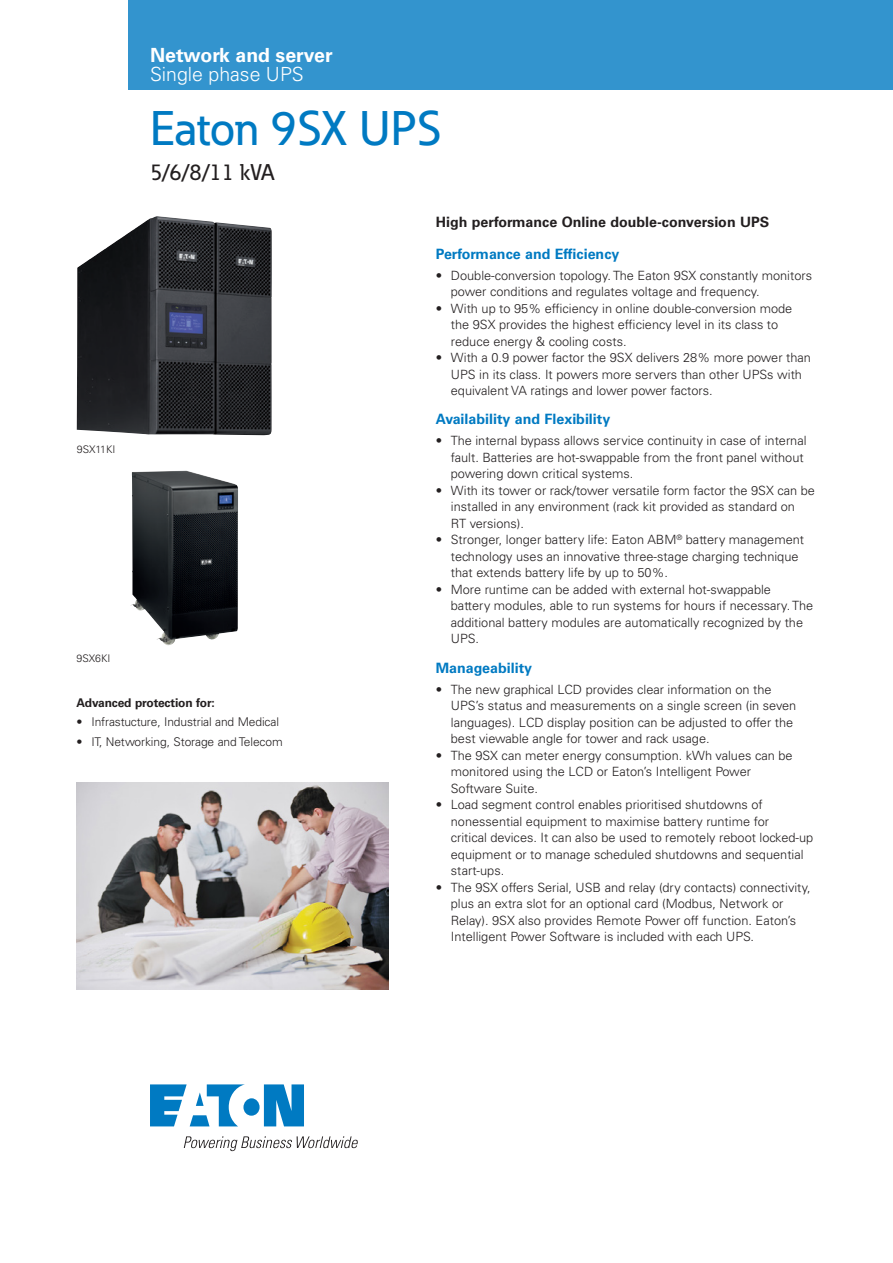
<style>
.page{position:relative;width:893px;height:1263px;background:#fff}
.page>*{position:absolute;margin:0;border:0;box-sizing:border-box;transform-origin:0 0}
.Headline{font:500 48px "Eaton";color:#007ac2}
.Body_Copy{font:500 22.5px "Eaton";color:#231f20}
._00_Product{font:700 19.5px "Univers LT Std";color:#fff}
._00_Product-2{font:300 19.5px "Univers LT Std";color:#fff}
.Body_Copy_Head{font:700 14.25px "Univers LT Std";color:#007ac2}
.Body_text_Subhead{font:700 14.25px "Univers LT Std";color:#231f20}
.t1{font:300 12.75px/16.5px "Univers LT Std";color:#231f20}
.Features_bullets{font:300 12px "Univers LT Std";letter-spacing:-.01em;color:#231f20}
.Features_bullets-2{font:700 12px "Univers LT Std";letter-spacing:-.01em;color:#231f20}
.Body_Copy-2{font:300 10.5px "Univers LT Std";color:#231f20}
</style>
<div class="page">
<img style="left:77px;top:216px;width:195px;height:219px">
<img style="left:130px;top:471px;width:108px;height:174px">
<img style="left:77px;top:782px;width:311px;height:208px">
<div style="left:128px;top:0;width:765px;height:90px;background:#3394ce"></div>
<svg style="left:150px;top:1084px;width:154px;height:42px"></svg>
<svg style="left:184px;top:1136px;width:174px;height:15px"></svg>
<p class="_00_Product" style="left:150px;top:43px;width:184px">Network and server</p>
<p class="_00_Product-2" style="left:150px;top:62px;width:155px">Single phase UPS</p>
<p class="Headline" style="left:150px;top:99px;width:292px">Eaton 9SX UPS</p>
<p class="Body_Copy" style="left:150px;top:158px;width:126px">5/6/8/11 kVA</p>
<p class="Body_text_Subhead" style="left:436px;top:213px;width:335px">High performance Online double-conversion UPS</p>
<p class="Body_Copy_Head" style="left:436px;top:245px;width:185px">Performance and Efficiency</p>
<p class="t1" style="left:451px;top:267px;width:363px;text-indent:-15px">• Double-conversion topology. The Eaton 9SX constantly monitors power conditions and regulates voltage and frequency.</p>
<p class="t1" style="left:451px;top:300px;width:343px;text-indent:-15px">• With up to 95% efficiency in online double-conversion mode the 9SX provides the highest efficiency level in its class to reduce energy &amp; cooling costs.</p>
<p class="t1" style="left:451px;top:349px;width:362px;text-indent:-15px">• With a 0.9 power factor the 9SX delivers 28% more power than<br>UPS in its class. It powers more servers than other UPSs with equivalent VA ratings and lower power factors.</p>
<p class="Body_Copy_Head" style="left:436px;top:411px;width:176px">Availability and Flexibility</p>
<p class="t1" style="left:451px;top:433px;width:357px;text-indent:-15px">• The internal bypass allows service continuity in case of internal fault. Batteries are hot-swappable from the front panel without powering down critical systems.</p>
<p class="t1" style="left:451px;top:482px;width:366px;text-indent:-15px">• With its tower or rack/tower versatile form factor the 9SX can be installed in any environment (rack kit provided as standard on<br>RT versions).</p>
<p class="t1" style="left:451px;top:532px;width:355px;text-indent:-15px">• Stronger, longer battery life: Eaton ABM<sup>®</sup> battery management technology uses an innovative three-stage charging technique that extends battery life by up to 50%.</p>
<p class="t1" style="left:451px;top:581px;width:364px;text-indent:-15px">• More runtime can be added with external hot-swappable battery modules, able to run systems for hours if necessary. The additional battery modules are automatically recognized by the UPS.</p>
<p class="Body_Copy_Head" style="left:436px;top:659px;width:98px">Manageability</p>
<p class="t1" style="left:451px;top:681px;width:347px;text-indent:-15px">• The new graphical LCD provides clear information on the UPS’s status and measurements on a single screen (in seven languages). LCD display position can be adjusted to offer the best viewable angle for tower and rack usage.</p>
<p class="t1" style="left:451px;top:747px;width:343px;text-indent:-15px">• The 9SX can meter energy consumption. kWh values can be monitored using the LCD or Eaton’s Intelligent Power<br>Software Suite.</p>
<p class="t1" style="left:451px;top:796px;width:364px;text-indent:-15px">• Load segment control enables prioritised shutdowns of nonessential equipment to maximise battery runtime for<br>critical devices. It can also be used to remotely reboot locked-up equipment or to manage scheduled shutdowns and sequential start-ups.</p>
<p class="t1" style="left:451px;top:879px;width:361px;text-indent:-15px">• The 9SX offers Serial, USB and relay (dry contacts) connectivity, plus an extra slot for an optional card (Modbus, Network or Relay). 9SX also provides Remote Power off function. Eaton’s Intelligent Power Software is included with each UPS.</p>
<p class="Body_Copy-2" style="left:77px;top:443px;width:40px">9SX11KI</p>
<p class="Body_Copy-2" style="left:77px;top:652px;width:35px">9SX6KI</p>
<p class="Features_bullets-2" style="left:77px;top:695px;width:140px">Advanced protection for:</p>
<p class="Features_bullets" style="left:77px;top:715px;width:204px">• Infrastucture, Industrial and Medical</p>
<p class="Features_bullets" style="left:77px;top:735px;width:208px">• IT, Networking, Storage and Telecom</p>
</div>
